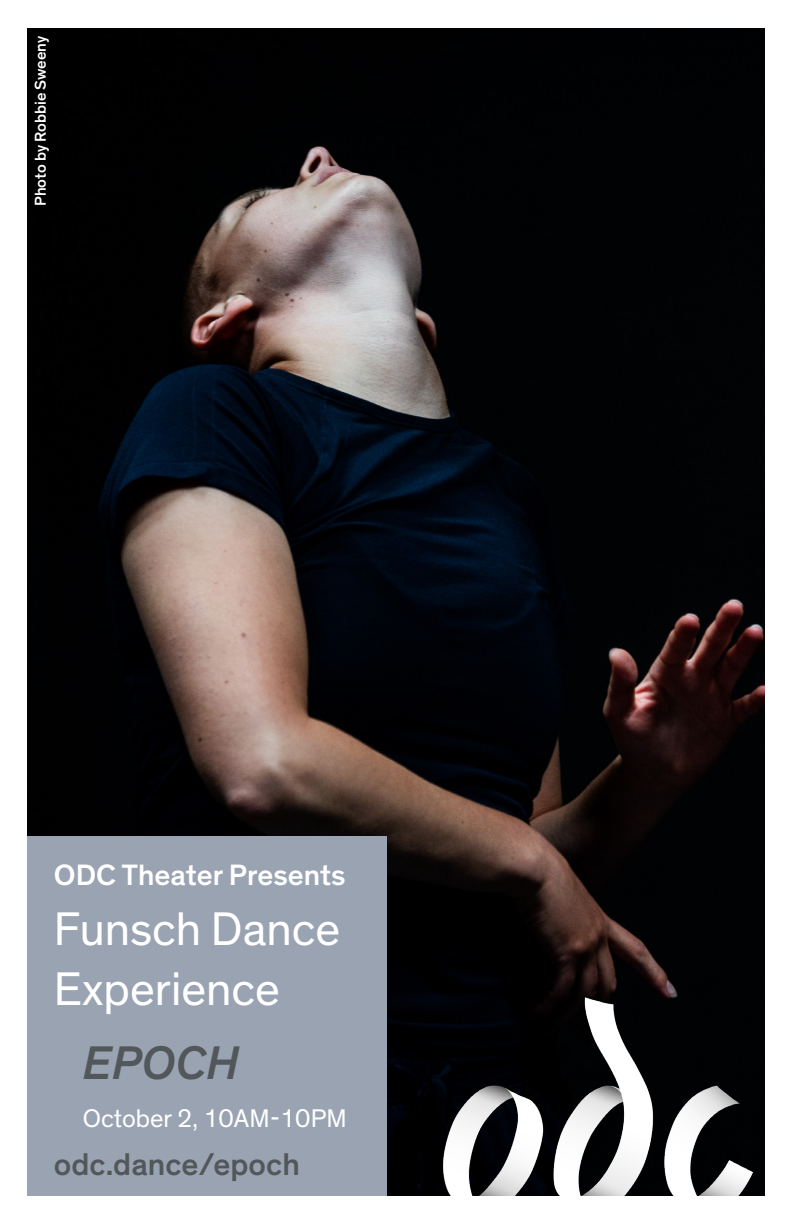
<style>
.page{position:relative;width:792px;height:1224px;background:#fff}
.page>*{position:absolute;margin:0;border:0;box-sizing:border-box;transform-origin:0 0}
.t1{font:48px/60px "Theinhardt";color:#fff}
.t2{font:italic 500 48px "Theinhardt";color:#52575a}
.t3{font:500 32px "Theinhardt";color:#52575a}
.t4{font:500 30px "Theinhardt";color:#fff}
.t5{font:26px "Theinhardt";color:#fff}
.t6{font:500 16px "Theinhardt";color:#fff}
</style>
<div class="page">
<img style="left:27px;top:28px;width:738px;height:1168px">
<img style="left:430px;top:947px;width:335px;height:249px">
<div style="left:27px;top:836px;width:360px;height:360px;background:#9aa3b2"></div>
<p class="t6" style="left:31px;top:206px;width:172px;rotate:-90deg">Photo by Robbie Sweeny</p>
<p class="t4" style="left:54px;top:857px;width:293px">ODC Theater Presents</p>
<p class="t1" style="left:54px;top:900px;width:288px">Funsch Dance<br>Experience</p>
<p class="t2" style="left:83px;top:1034px;width:158px">EPOCH</p>
<p class="t5" style="left:83px;top:1103px;width:266px">October 2, 10AM-10PM</p>
<p class="t3" style="left:54px;top:1145px;width:247px">odc.dance/epoch</p>
</div>
